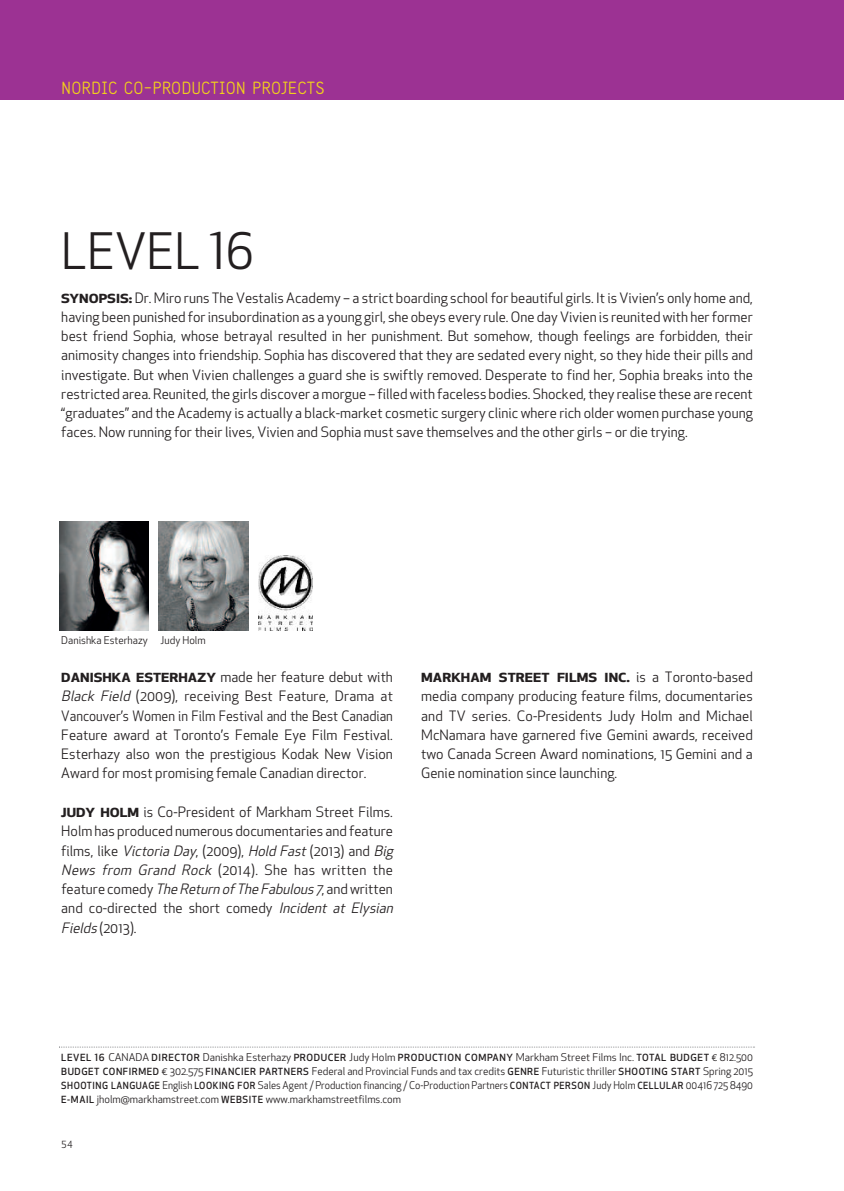
<style>
.page{position:relative;width:844px;height:1191px;background:#fff}
.page>*{position:absolute;margin:0;border:0;box-sizing:border-box;transform-origin:0 0}
.t1{font:49px "Apex New PS Book Proportional";color:#231f20}
.t2{font:17.5px "Storno";color:#f2d01b}
.t3{font:14px/19.2px "Apex New";color:#231f20;text-align:justify}
.t4{font:700 12.25px "Apex New";letter-spacing:.005em;color:#231f20;scale:1.2 1}
.t5{font:10.5px/14px "Apex New";color:#231f20;text-align:justify}
.t6{font:9.62px "Apex New PS Book Tabular";color:#231f20}
.s1{font-family:"Apex New PS Bold Proportional";font-size:12.25px}
.s2{font-weight:700;font-size:12.25px}
.s3{font-style:italic}
.s4{font-weight:400;font-size:14px}
.s5{font-family:"Apex New PS Medium Proportional";font-size:9.62px}
</style>
<div class="page">
<div style="left:0;top:0;width:843px;height:99px;background:#9c3293"></div>
<img style="left:60px;top:521px;width:89px;height:109px">
<img style="left:159px;top:521px;width:89px;height:109px">
<img style="left:258px;top:555px;width:54px;height:75px">
<svg style="left:59px;top:1046px;width:696px;height:1px"></svg>
<p class="t2" style="left:61px;top:81px;width:265px">NORDIC CO-PRODUCTION PROJECTS</p>
<h1 class="t1" style="left:61px;top:232px;width:194px">LEVEL 16</h1>
<p class="t3" style="left:61px;top:289px;width:692px"><span class="s1">SYNOPSIS:</span> Dr. Miro runs The Vestalis Academy – a strict boarding school for beautiful girls. It is Vivien’s only home and, having been punished for insubordination as a young girl, she obeys every rule. One day Vivien is reunited with her former best friend Sophia, whose betrayal resulted in her punishment. But somehow, though feelings are forbidden, their animosity changes into friendship. Sophia has discovered that they are sedated every night, so they hide their pills and investigate. But when Vivien challenges a guard she is swiftly removed. Desperate to find her, Sophia breaks into the restricted area.Reunited,the girls discover amorgue – filled with faceless bodies. Shocked,they realise these are recent “graduates” and the Academy is actually a black-market cosmetic surgery clinic where rich older women purchase young faces. Now running for their lives, Vivien and Sophia must save themselves and the other girls – or die trying.</p>
<p class="t5" style="left:61px;top:634px;width:146px">Danishka Esterhazy Judy Holm</p>
<p class="t3" style="left:61px;top:669px;width:333px"><span class="s2">DANISHKA ESTERHAZY</span> made her feature debut with <span class="s3">Black Field</span> (2009), receiving Best Feature, Drama at Vancouver’s Women in Film Festival and the Best Canadian Feature award at Toronto’s Female Eye Film Festival.<br>Esterhazy also won the prestigious Kodak New Vision Award for most promising female Canadian director.</p>
<p class="t3" style="left:61px;top:804px;width:336px;text-align:left"><span class="s2">JUDY HOLM</span> is Co-President of Markham Street Films.<br>Holm has produced numerous documentaries and feature films, like <span class="s3">VictoriaDay</span>, (2009), <span class="s3">HoldFast</span>(2013) and <span class="s3">Big News from Grand Rock</span> (2014). She has written the feature comedy <span class="s3">TheReturnof TheFabulous7</span>, and written and co-directed the short comedy <span class="s3">Incident at Elysian Fields</span>(2013).</p>
<p class="t4" style="left:421px;top:673px;width:278px">MARKHAM STREET FILMS INC. <span class="s4">is a Toronto-based</span></p>
<p class="t3" style="left:421px;top:688px;width:333px">media company producing feature films, documentaries and TV series. Co-Presidents Judy Holm and Michael McNamara have garnered five Gemini awards, received two Canada Screen Award nominations, 15 Gemini and a Genie nomination since launching.</p>
<p class="t5" style="left:61px;top:1051px;width:693px"><span class="s5">LEVEL 16</span> CANADA <span class="s5">DIRECTOR</span> Danishka Esterhazy <span class="s5">PRODUCER</span> Judy Holm <span class="s5">PRODUCTION COMPANY</span> Markham Street Films Inc. <span class="s5">TOTAL BUDGET</span> € 812.500<br><span class="s5">BUDGET CONFIRMED</span> € 302.575 <span class="s5">FINANCIER PARTNERS</span> Federal and Provincial Funds and tax credits <span class="s5">GENRE</span> Futuristic thriller <span class="s5">SHOOTING START</span> Spring 2015<br><span class="s5">SHOOTING LANGUAGE</span> English <span class="s5">LOOKING FOR</span> Sales Agent / Production financing / Co-Production Partners <span class="s5">CONTACT PERSON</span> Judy Holm <span class="s5">CELLULAR</span> 00416 725 8490<br><span class="s5">E-MAIL</span> jholm@markhamstreet.com <span class="s5">WEBSITE</span> www.markhamstreetfilms.com</p>
<p class="t6" style="left:61px;top:1140px;width:13px">54</p>
</div>
